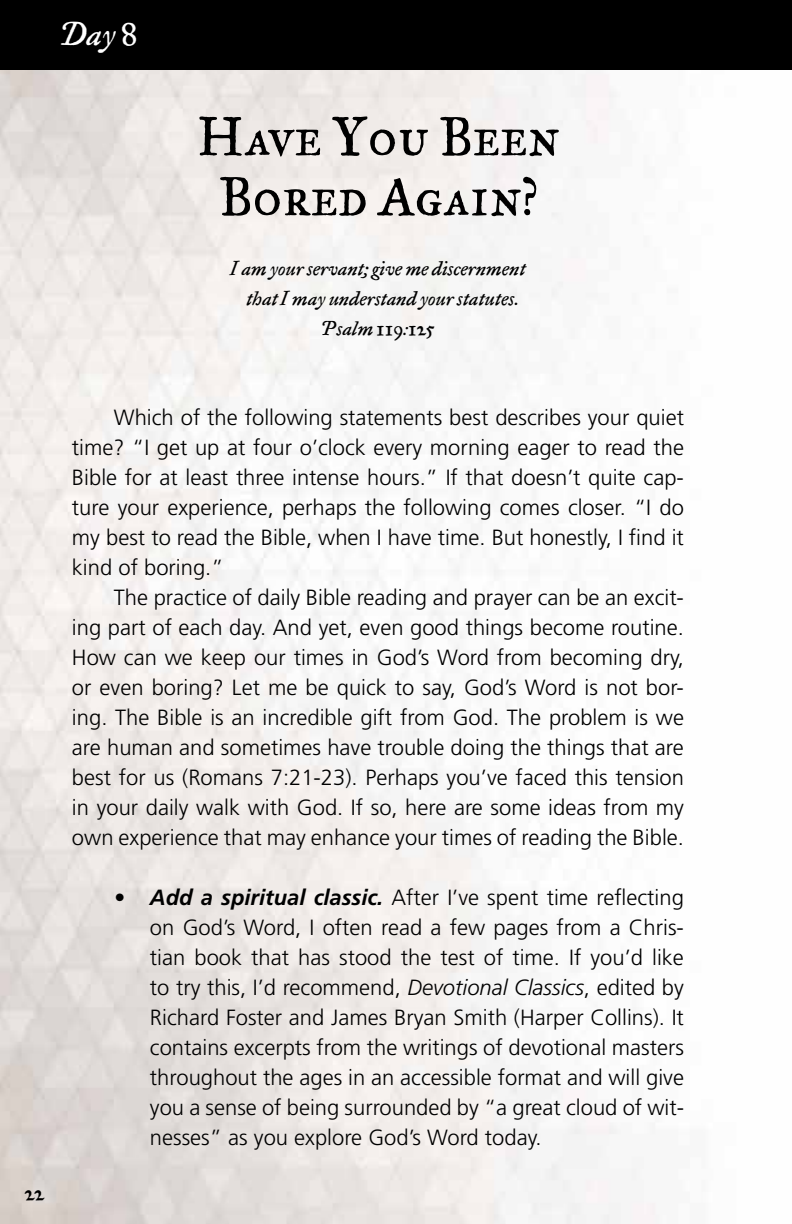
<style>
.page{position:relative;width:792px;height:1224px;background:#fff}
.page>*{position:absolute;margin:0;border:0;box-sizing:border-box;transform-origin:0 0}
.t1{font:60px/60px "Historical Fell Type Roman SC";color:#000;text-align:center}
.t2{font:italic 36px "Historical Fell Type";color:#fff}
.t3{font:24px "Historical Fell Type Roman";color:#000}
.t4{font:300 22px/30px "Frutiger";color:#000;text-align:justify}
.t5{font:italic 22px/30px "Historical Fell Type";color:#000;text-align:center}
.s1{font-weight:700;font-style:italic}
.s2{font-style:italic}
</style>
<div class="page">
<div style="left:0;top:0;width:792px;height:70px;background:#000"></div>
<h2 class="t2" style="left:61px;top:11px;width:78px">Day 8</h2>
<h1 class="t1" style="left:197px;top:106px;width:364px">Have You Been<br>Bored Again?</h1>
<p class="t5" style="left:230px;top:253px;width:297px">I am your servant; give me discernment that I may understand your statutes.<br>Psalm 119:125</p>
<p class="t3" style="left:24px;top:1178px;width:21px">22</p>
<p class="t4" style="left:72px;top:403px;width:614px;text-indent:42px">Which of the following statements best describes your quiet time? “I get up at four o’clock every morning eager to read the Bible for at least three intense hours.” If that doesn’t quite cap&shy;ture your experience, perhaps the following comes closer. “I do my best to read the Bible, when I have time. But honestly, I find it kind of boring.”</p>
<p class="t4" style="left:72px;top:583px;width:614px;text-indent:42px">The practice of daily Bible reading and prayer can be an excit&shy;ing part of each day. And yet, even good things become routine.<br>How can we keep our times in God’s Word from becoming dry, or even boring? Let me be quick to say, God’s Word is not bor&shy;ing. The Bible is an incredible gift from God. The problem is we are human and sometimes have trouble doing the things that are best for us (Romans 7:21-23). Perhaps you’ve faced this tension in your daily walk with God. If so, here are some ideas from my own experience that may enhance your times of reading the Bible.</p>
<p class="t4" style="left:150px;top:883px;width:536px;text-indent:-36px"><span class="s1">• Add a spiritual classic.</span> After I’ve spent time reflecting on God’s Word, I often read a few pages from a Chris&shy;tian book that has stood the test of time. If you’d like to try this, I’d recommend, <span class="s2">Devotional Classics</span>, edited by Richard Foster and James Bryan Smith (Harper Collins). It contains excerpts from the writings of devotional masters throughout the ages in an accessible format and will give you a sense of being surrounded by “a great cloud of wit&shy;nesses” as you explore God’s Word today.</p>
</div>
